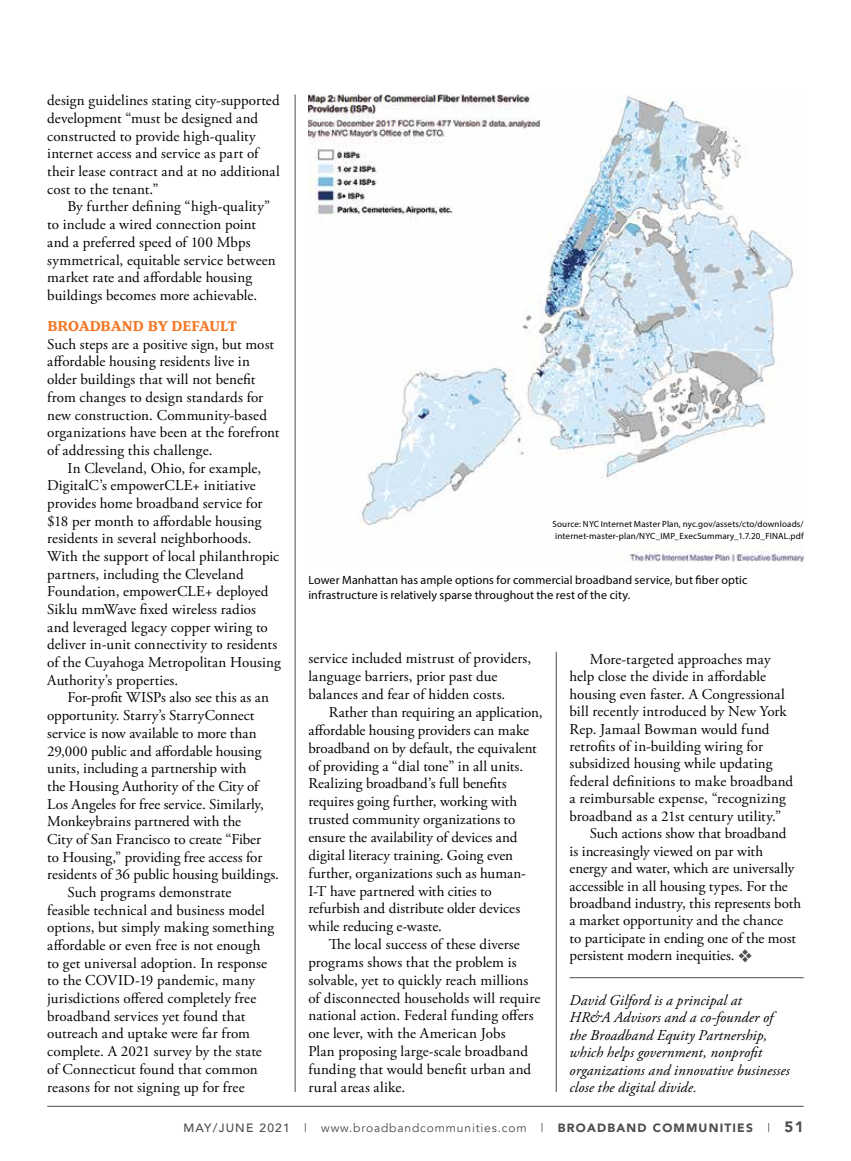
<style>
.page{position:relative;width:851px;height:1161px;background:#fff}
.page>*{position:absolute;margin:0;border:0;box-sizing:border-box;transform-origin:0 0}
.t1{font:15px/17.7px "Adobe Garamond Pro";letter-spacing:.005em;color:#000}
.t2{font:italic 15px/17.4px "Adobe Garamond Pro";letter-spacing:.005em;color:#000}
.t3{font:700 15px "Henriette";color:#f47929}
.t4{font:12px/15px "Myriad Pro";letter-spacing:.01em;color:#000}
.t5{font:12px "Avenir";letter-spacing:.07em;color:#4d4d4f}
.t6{font:9px/12px "Myriad Pro";letter-spacing:.015em;color:#000}
.s1{color:#4d4d4f}
.s2{font-weight:500}
.s3{font-weight:900}
.s4{font-weight:900;font-size:15px}
</style>
<div class="page">
<hr style="left:295px;top:94px;width:1px;height:998px;background:#4d4d4f">
<hr style="left:47px;top:1106px;width:756px;height:1px;background:#4d4d4f">
<hr style="left:556px;top:652px;width:1px;height:440px;background:#4d4d4f">
<hr style="left:569px;top:977px;width:234px;height:1px;background:#4d4d4f">
<img style="left:308px;top:94px;width:495px;height:467px">
<p class="t1" style="left:47px;top:92px;width:234px">design guidelines stating city-supported development “must be designed and constructed to provide high-quality internet access and service as part of their lease contract and at no additional cost to the tenant.”</p>
<p class="t1" style="left:47px;top:198px;width:230px;text-indent:20px">By further defining “high-quality” to include a wired connection point and a preferred speed of 100 Mbps symmetrical, equitable service between market rate and affordable housing buildings becomes more achievable.</p>
<p class="t3" style="left:47px;top:317px;width:191px">BROADBAND BY DEFAULT</p>
<p class="t1" style="left:47px;top:336px;width:234px">Such steps are a positive sign, but most affordable housing residents live in older buildings that will not benefit from changes to design standards for new construction. Community-based organizations have been at the forefront of addressing this challenge.</p>
<p class="t1" style="left:47px;top:460px;width:235px;text-indent:20px">In Cleveland, Ohio, for example, DigitalC’s empowerCLE+ initiative provides home broadband service for $18 per month to affordable housing residents in several neighborhoods.<br>With the support of local philanthropic partners, including the Cleveland Foundation, empowerCLE+ deployed Siklu mmWave fixed wireless radios and leveraged legacy copper wiring to deliver in-unit connectivity to residents of the Cuyahoga Metropolitan Housing Authority’s properties.</p>
<p class="t1" style="left:68px;top:689px;width:203px">For-profit WISPs also see this as an</p>
<p class="t1" style="left:47px;top:707px;width:209px">opportunity. Starry’s StarryConnect</p>
<p class="t1" style="left:47px;top:725px;width:211px">service is now available to more than</p>
<p class="t1" style="left:47px;top:742px;width:215px">29,000 public and affordable housing</p>
<p class="t1" style="left:47px;top:760px;width:201px">units, including a partnership with</p>
<p class="t1" style="left:47px;top:778px;width:213px">the Housing Authority of the City of</p>
<p class="t1" style="left:47px;top:796px;width:218px">Los Angeles for free service. Similarly,</p>
<p class="t1" style="left:47px;top:813px;width:195px">Monkeybrains partnered with the</p>
<p class="t1" style="left:47px;top:831px;width:215px">City of San Francisco to create “Fiber</p>
<p class="t1" style="left:47px;top:849px;width:216px">to Housing,” providing free access for</p>
<p class="t1" style="left:47px;top:866px;width:233px">residents of 36 public housing buildings.</p>
<p class="t1" style="left:68px;top:884px;width:165px">Such programs demonstrate</p>
<p class="t1" style="left:47px;top:902px;width:219px">feasible technical and business model</p>
<p class="t1" style="left:47px;top:919px;width:228px">options, but simply making something</p>
<p class="t1" style="left:47px;top:937px;width:215px">affordable or even free is not enough</p>
<p class="t1" style="left:47px;top:955px;width:221px">to get universal adoption. In response</p>
<p class="t1" style="left:47px;top:972px;width:209px">to the COVID-19 pandemic, many</p>
<p class="t1" style="left:47px;top:990px;width:210px">jurisdictions offered completely free</p>
<p class="t1" style="left:47px;top:1008px;width:200px">broadband services yet found that</p>
<p class="t1" style="left:47px;top:1025px;width:204px">outreach and uptake were far from</p>
<p class="t1" style="left:47px;top:1043px;width:216px">complete. A 2021 survey by the state</p>
<p class="t1" style="left:47px;top:1061px;width:212px">of Connecticut found that common</p>
<p class="t1" style="left:47px;top:1079px;width:199px">reasons for not signing up for free</p>
<p class="t6" style="left:552px;top:518px;width:253px">Source: NYC Internet Master Plan, nyc.gov/assets/cto/downloads/ internet-master-plan/NYC_IMP_ExecSummary_1.7.20_FINAL.pdf</p>
<p class="t4" style="left:308px;top:572px;width:440px">Lower Manhattan has ample options for commercial broadband service, but fiber optic infrastructure is relatively sparse throughout the rest of the city.</p>
<p class="t1" style="left:308px;top:650px;width:224px">service included mistrust of providers, language barriers, prior past due balances and fear of hidden costs.</p>
<p class="t1" style="left:328px;top:704px;width:215px">Rather than requiring an application,</p>
<p class="t1" style="left:308px;top:722px;width:222px">affordable housing providers can make</p>
<p class="t1" style="left:308px;top:740px;width:230px">broadband on by default, the equivalent</p>
<p class="t1" style="left:308px;top:757px;width:216px">of providing a “dial tone” in all units.</p>
<p class="t1" style="left:308px;top:775px;width:200px">Realizing broadband’s full benefits</p>
<p class="t1" style="left:308px;top:793px;width:210px">requires going further, working with</p>
<p class="t1" style="left:308px;top:811px;width:208px">trusted community organizations to</p>
<p class="t1" style="left:308px;top:829px;width:210px">ensure the availability of devices and</p>
<p class="t1" style="left:308px;top:847px;width:206px">digital literacy training. Going even</p>
<p class="t1" style="left:308px;top:865px;width:219px">further, organizations such as human-</p>
<p class="t1" style="left:308px;top:882px;width:185px">I-T have partnered with cities to</p>
<p class="t1" style="left:308px;top:900px;width:213px">refurbish and distribute older devices</p>
<p class="t1" style="left:308px;top:918px;width:135px">while reducing e-waste.</p>
<p class="t1" style="left:328px;top:936px;width:192px">The local success of these diverse</p>
<p class="t1" style="left:308px;top:954px;width:210px">programs shows that the problem is</p>
<p class="t1" style="left:308px;top:972px;width:221px">solvable, yet to quickly reach millions</p>
<p class="t1" style="left:308px;top:990px;width:233px">of disconnected households will require</p>
<p class="t1" style="left:308px;top:1007px;width:227px">national action. Federal funding offers</p>
<p class="t1" style="left:308px;top:1025px;width:198px">one lever, with the American Jobs</p>
<p class="t1" style="left:308px;top:1043px;width:221px">Plan proposing large-scale broadband</p>
<p class="t1" style="left:308px;top:1061px;width:224px">funding that would benefit urban and</p>
<p class="t1" style="left:308px;top:1079px;width:98px">rural areas alike.</p>
<p class="t1" style="left:590px;top:651px;width:182px">More-targeted approaches may</p>
<p class="t1" style="left:569px;top:668px;width:198px">help close the divide in affordable</p>
<p class="t1" style="left:569px;top:686px;width:217px">housing even faster. A Congressional</p>
<p class="t1" style="left:569px;top:703px;width:219px">bill recently introduced by New York</p>
<p class="t1" style="left:569px;top:720px;width:201px">Rep. Jamaal Bowman would fund</p>
<p class="t1" style="left:569px;top:738px;width:195px">retrofits of in-building wiring for</p>
<p class="t1" style="left:569px;top:755px;width:204px">subsidized housing while updating</p>
<p class="t1" style="left:569px;top:773px;width:225px">federal definitions to make broadband</p>
<p class="t1" style="left:569px;top:790px;width:218px">a reimbursable expense, “recognizing</p>
<p class="t1" style="left:569px;top:808px;width:213px">broadband as a 21st century utility.”</p>
<p class="t1" style="left:590px;top:825px;width:198px">Such actions show that broadband</p>
<p class="t1" style="left:569px;top:843px;width:195px">is increasingly viewed on par with</p>
<p class="t1" style="left:569px;top:860px;width:226px">energy and water, which are universally</p>
<p class="t1" style="left:569px;top:877px;width:220px">accessible in all housing types. For the</p>
<p class="t1" style="left:569px;top:895px;width:233px">broadband industry, this represents both</p>
<p class="t1" style="left:569px;top:912px;width:215px">a market opportunity and the chance</p>
<p class="t1" style="left:569px;top:930px;width:228px">to participate in ending one of the most</p>
<p class="t1" style="left:569px;top:947px;width:184px">persistent modern inequities. <span class="s1">❖</span></p>
<p class="t2" style="left:569px;top:992px;width:222px">David Gilford is a principal at<br>HR&amp;A Advisors and a co-founder of the Broadband Equity Partnership, which helps government, nonprofit organizations and innovative businesses close the digital divide.</p>
<p class="t5" style="left:183px;top:1121px;width:621px"><span class="s2">MAY/JUNE 2021</span> | www.broadbandcommunities.com | <span class="s3">BROADBAND COMMUNITIES</span> | <span class="s4">51</span></p>
</div>
